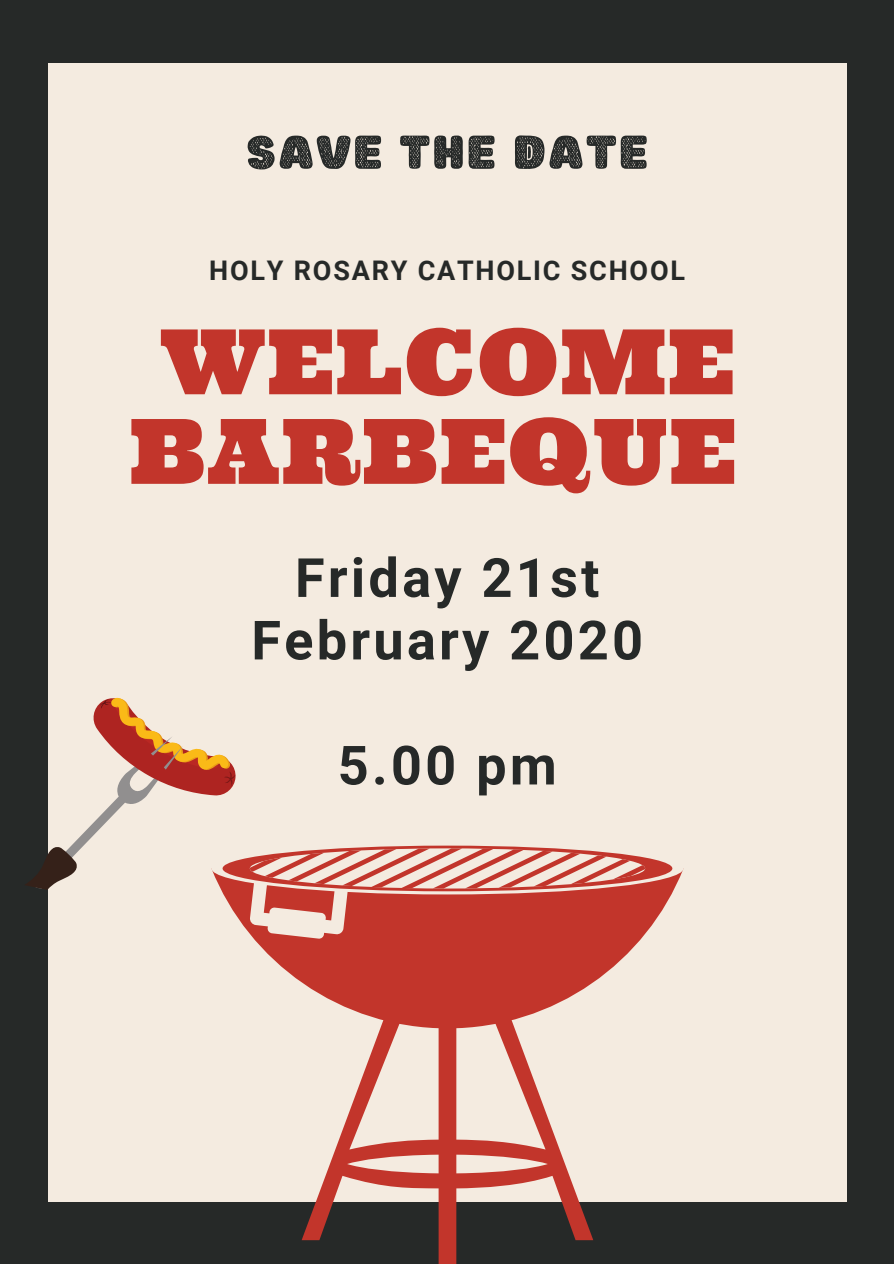
<style>
.page{position:relative;width:894px;height:1264px;background:#fff}
.page>*{position:absolute;margin:0;border:0;box-sizing:border-box;transform-origin:0 0}
.t1{font:90px/89.6px "Ultra";letter-spacing:.02em;color:#c2352b;text-align:center}
.t2{font:700 54px/62.6px "Roboto";letter-spacing:.06em;color:#262928;text-align:center}
.t3{font:54px "Aliengo";letter-spacing:.065em;color:#262928}
.t4{font:700 27px "Roboto";letter-spacing:.065em;color:#262928}
</style>
<div class="page">
<div style="left:0;top:0;width:893px;height:1263px;background:#262928"></div>
<div style="left:48px;top:63px;width:798px;height:1138px;background:#f4ebe0"></div>
<svg style="left:253px;top:870px;width:430px;height:143px;fill:#c2352b"></svg>
<svg style="left:301px;top:1013px;width:292px;height:250px"></svg>
<svg style="left:25px;top:697px;width:647px;height:241px"></svg>
<p class="t3" style="left:246px;top:112px;width:402px">SAVE THE DATE</p>
<p class="t4" style="left:209px;top:255px;width:477px">HOLY ROSARY CATHOLIC SCHOOL</p>
<h1 class="t1" style="left:130px;top:316px;width:607px">WELCOME<br>BARBEQUE</h1>
<p class="t2" style="left:251px;top:547px;width:393px">Friday 21st<br>February 2020</p>
<p class="t2" style="left:337px;top:734px;width:220px">5.00 pm</p>
</div>
